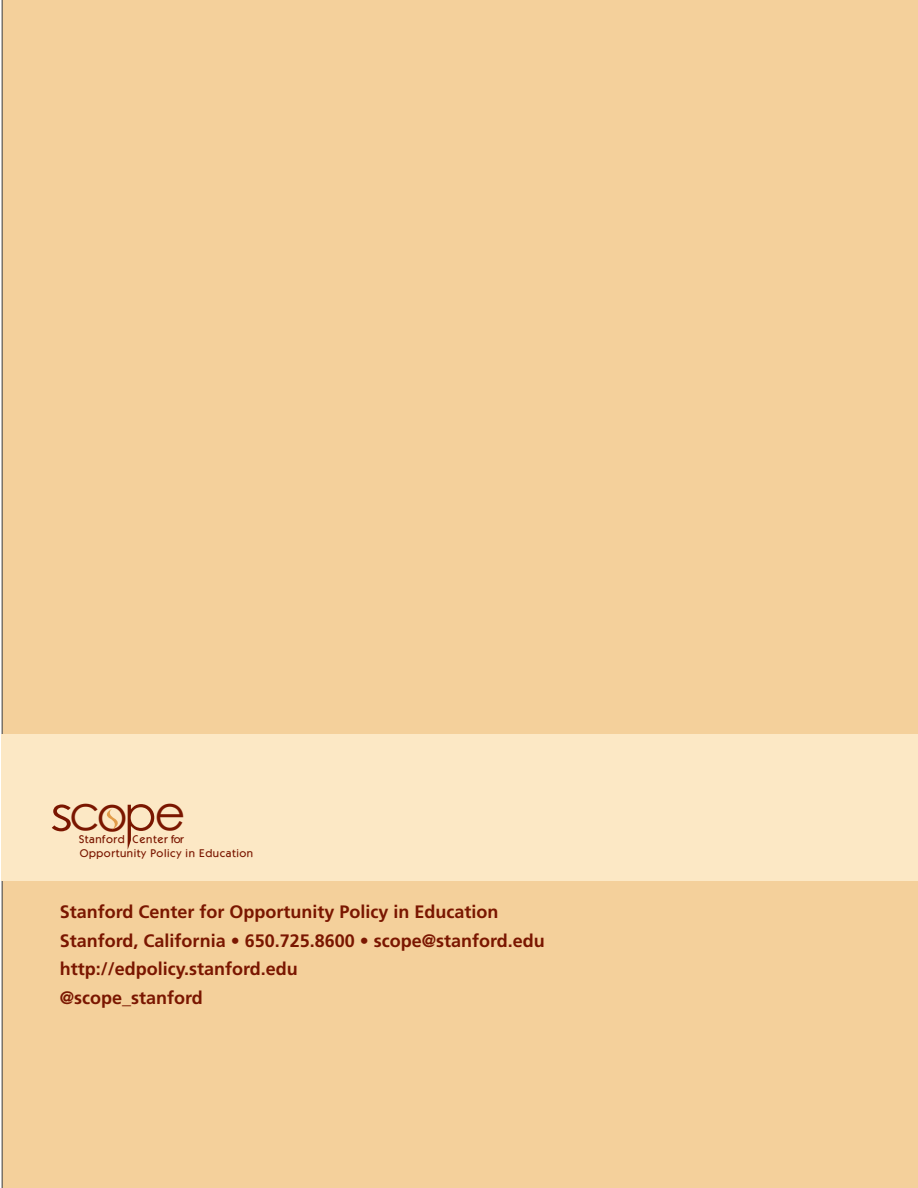
<style>
.page{position:relative;width:918px;height:1188px;background:#fff}
.page>*{position:absolute;margin:0;border:0;box-sizing:border-box;transform-origin:0 0}
.t1{font:48.15px "Century Gothic";color:#7a1600;scale:1.24 1}
.t2{font:48.15px "Century Gothic";color:#7a1600}
.t3{font:700 18px/28.8px "Frutiger LT Std";color:#7a1600}
.t4{font:500 11.25px "Itc Kabel";letter-spacing:.05em;color:#7a1600}
</style>
<div class="page">
<div style="left:2px;top:0;width:916px;height:1188px;background:#f4d09b"></div>
<div style="left:1px;top:734px;width:917px;height:147px;background:#fce8c5"></div>
<svg style="left:106px;top:804px;width:48px;height:46px"></svg>
<h1 class="t1" style="left:50px;top:784px;width:111px">sc e</h1>
<h1 class="t2" style="left:96px;top:785px;width:33px">o</h1>
<p class="t4" style="left:80px;top:846px;width:175px">Opportunity Policy in Education</p>
<p class="t4" style="left:79px;top:832px;width:107px">Stanford Center for</p>
<p class="t3" style="left:60px;top:897px;width:487px">Stanford Center for Opportunity Policy in Education Stanford, California • 650.725.8600 • scope@stanford.edu http://edpolicy.stanford.edu<br>@scope_stanford</p>
</div>
